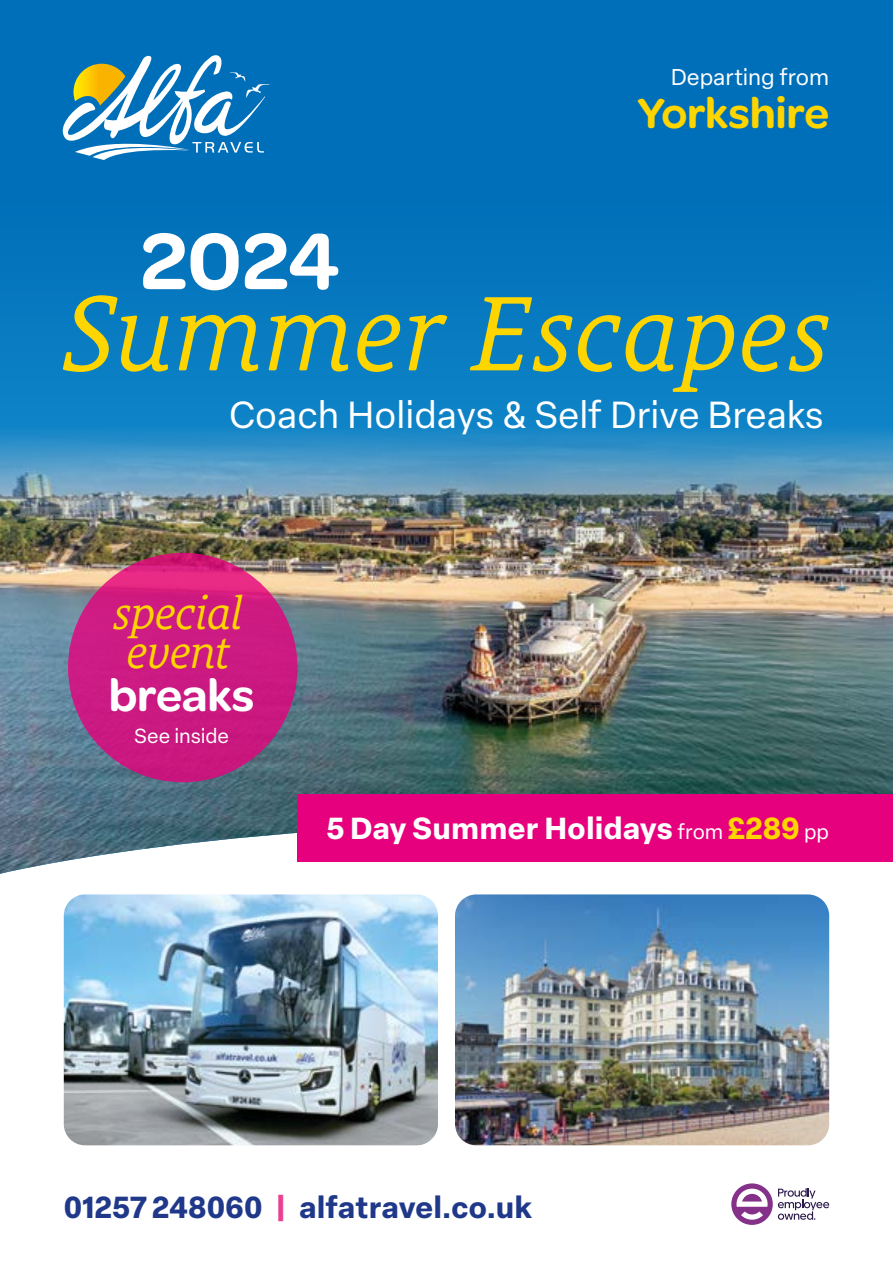
<style>
.page{position:relative;width:893px;height:1263px;background:#fff}
.page>*{position:absolute;margin:0;border:0;box-sizing:border-box;transform-origin:0 0}
.t1{font:italic 108.3px "Le Monde Courrier Std";color:#ffd500}
.t2{font:600 85.05px "Omnes";color:#fff}
.t3{font:600 47.4px "Omnes";letter-spacing:-.005em;color:#fff}
.t4{font:italic 46.35px/39.5px "Le Monde Courrier Std";letter-spacing:-.025em;color:#ffd500}
.t5{font:600 45px "Omnes";letter-spacing:-.005em;color:#ffd500}
.t6{font:37.05px "Elza Text";color:#fff}
.t7{font:700 30px "Elza Text";color:#20388a}
.t8{font:700 30px "Elza Text";color:#fff}
.t9{font:22.5px "Elza Text";letter-spacing:-.005em;color:#fff}
.t10{font:20.1px "Elza Text";letter-spacing:-.005em;color:#fff}
.s1{font-weight:400;font-size:20.7px}
.s2{color:#ffd500}
.s3{color:#e94190}
</style>
<div class="page">
<img style="left:0;top:579px;width:893px;height:295px">
<img style="left:0;top:0;width:893px;height:579px">
<svg style="left:58px;top:55px;width:212px;height:105px"></svg>
<svg style="left:778px;top:1188px;width:51px;height:32px"></svg>
<svg style="left:731px;top:1183px;width:42px;height:42px"></svg>
<svg style="left:736px;top:1188px;width:32px;height:32px"></svg>
<img style="left:64px;top:894px;width:374px;height:251px">
<img style="left:455px;top:894px;width:374px;height:251px">
<svg style="left:68px;top:553px;width:230px;height:229px;fill:#cb1a82"></svg>
<div style="left:298px;top:794px;width:595px;height:67px;background:#e6007d"></div>
<p class="t9" style="left:671px;top:61px;width:160px">Departing from</p>
<p class="t5" style="left:638px;top:82px;width:193px">Yorkshire</p>
<h2 class="t2" style="left:140px;top:202px;width:201px">2024</h2>
<h1 class="t1" style="left:64px;top:270px;width:770px">Summer Escapes</h1>
<p class="t6" style="left:229px;top:387px;width:596px">Coach Holidays &amp; Self Drive Breaks</p>
<p class="t4" style="left:114px;top:593px;width:131px">special event</p>
<p class="t3" style="left:109px;top:662px;width:147px">breaks</p>
<p class="t10" style="left:134px;top:721px;width:96px">See inside</p>
<p class="t8" style="left:326px;top:805px;width:505px">5 Day Summer Holidays <span class="s1">from</span> <span class="s2">£289</span> <span class="s1">pp</span></p>
<p class="t7" style="left:64px;top:1185px;width:470px">01257 248060 <span class="s3">|</span> alfatravel.co.uk</p>
</div>
